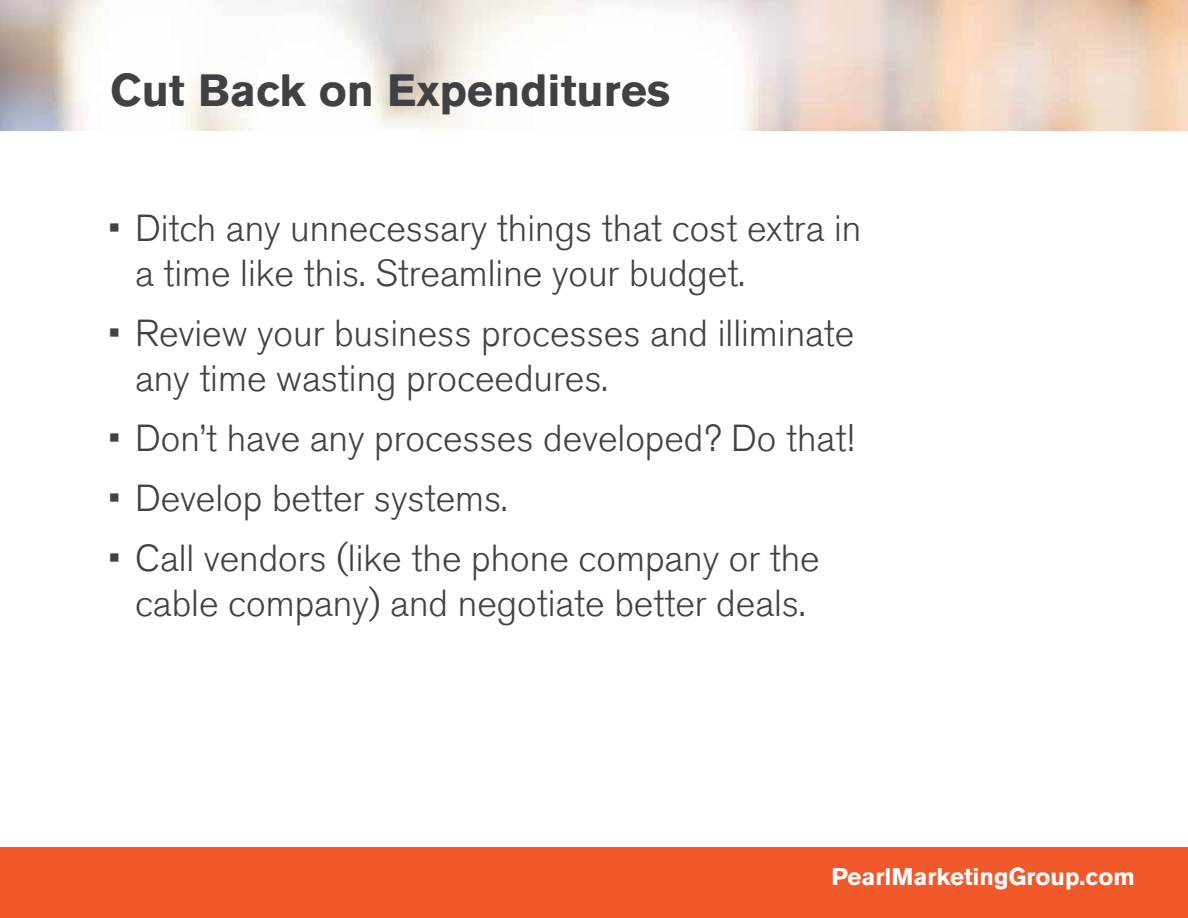
<style>
.page{position:relative;width:1188px;height:918px;background:#fff}
.page>*{position:absolute;margin:0;border:0;box-sizing:border-box;transform-origin:0 0}
.t1{font:700 45px "Akzidenz Grotesk Std";color:#414042}
.t2{font:300 37.5px/45px "Akzidenz Grotesk Std";color:#414042}
.t3{font:700 24px "Akzidenz Grotesk Std";color:#fff}
</style>
<div class="page">
<div style="left:0;top:848px;width:1188px;height:70px;background:#f1592a"></div>
<p class="t1" style="left:110px;top:64px;width:562px">Cut Back on Expenditures</p>
<p class="t2" style="left:135px;top:206px;width:728px;text-indent:-27px">• Ditch any unnecessary things that cost extra in a time like this. Streamline your budget.</p>
<p class="t2" style="left:135px;top:311px;width:721px;text-indent:-27px">• Review your business processes and illiminate any time wasting proceedures.</p>
<p class="t2" style="left:108px;top:416px;width:748px">• Don’t have any processes developed? Do that!</p>
<p class="t2" style="left:108px;top:476px;width:401px">• Develop better systems.</p>
<p class="t2" style="left:108px;top:536px;width:713px;text-align:center">• Call vendors (like the phone company or the cable company) and negotiate better deals.</p>
<p class="t3" style="left:832px;top:863px;width:305px">PearlMarketingGroup.com</p>
</div>
